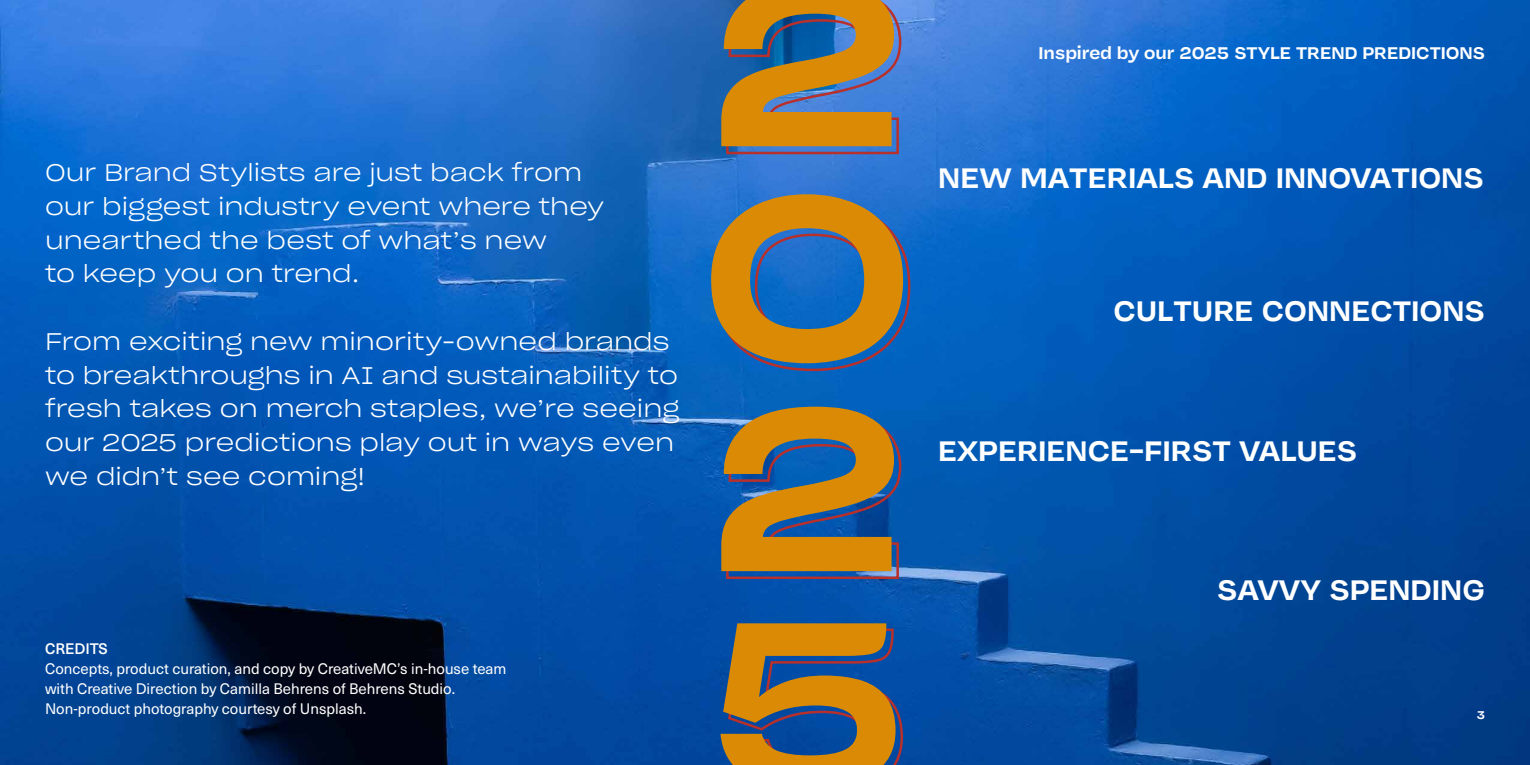
<style>
.page{position:relative;width:1530px;height:765px;background:#fff}
.page>*{position:absolute;margin:0;border:0;box-sizing:border-box;transform-origin:0 0}
.t1{font:225px/212.5px "Sharp Grotesk Medium 25";color:#db8a05;text-align:justify}
.t2{font:500 31.25px "Vulf Sans";color:#fff}
.t3{font:23.75px/33.8px "Sharp Grotesk Light 23";color:#fff}
.t4{font:500 18.75px "Vulf Sans";color:#fff}
.t5{font:15px/20px "Neue Haas Unica W1 G";color:#fff}
.t6{font:500 15px "Neue Haas Unica W1 G";color:#fff}
.t7{font:500 12.5px "Vulf Sans";color:#fff}
</style>
<div class="page">
<img style="left:0;top:0;width:1530px;height:765px">
<p class="t3" style="left:45px;top:155px;width:561px">Our Brand Stylists are just back from our biggest industry event where they unearthed the best of what’s new<br>to keep you on trend.</p>
<p class="t3" style="left:45px;top:323px;width:636px">From exciting new minority-owned brands to breakthroughs in AI and sustainability to fresh takes on merch staples, we’re seeing our 2025 predictions play out in ways even we didn’t see coming!</p>
<p class="t6" style="left:45px;top:638px;width:64px">CREDITS</p>
<p class="t5" style="left:45px;top:658px;width:463px">Concepts, product curation, and copy by CreativeMC’s in-house team with Creative Direction by Camilla Behrens of Behrens Studio.<br>Non-product photography courtesy of Unsplash.</p>
<h1 class="t1" style="left:710px;top:-63px;width:195px">2</h1>
<h1 class="t1" style="left:701px;top:150px;width:214px">0<br>2<br>5</h1>
<p class="t4" style="left:1039px;top:40px;width:448px">Inspired by our 2025 STYLE TREND PREDICTIONS</p>
<h2 class="t2" style="left:938px;top:156px;width:547px">NEW MATERIALS AND INNOVATIONS</h2>
<h2 class="t2" style="left:1113px;top:289px;width:373px">CULTURE CONNECTIONS</h2>
<h2 class="t2" style="left:938px;top:429px;width:421px">EXPERIENCE-FIRST VALUES</h2>
<h2 class="t2" style="left:1217px;top:568px;width:269px">SAVVY SPENDING</h2>
<p class="t7" style="left:1477px;top:706px;width:10px">3</p>
</div>
